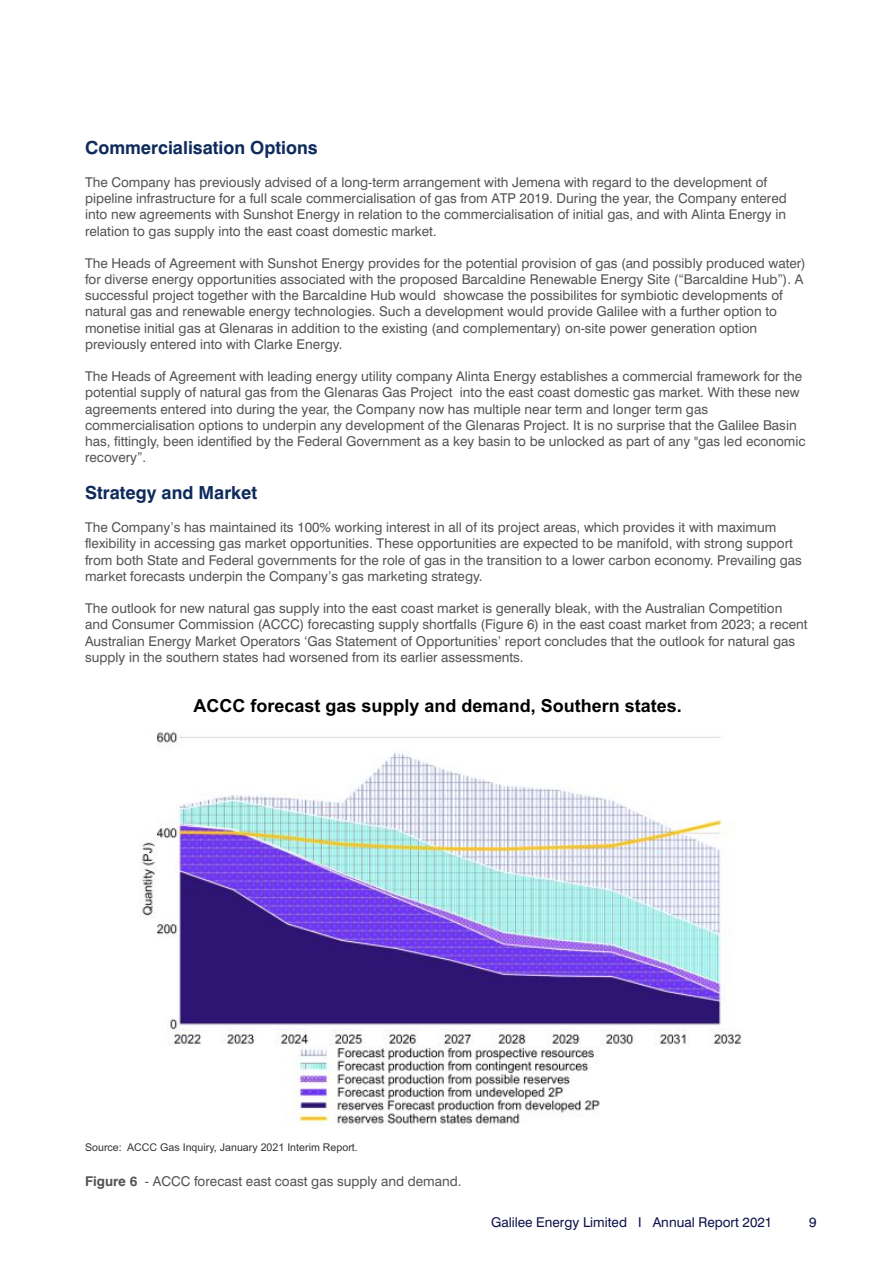
<style>
.page{position:relative;width:893px;height:1263px;background:#fff}
.page>*{position:absolute;margin:0;border:0;box-sizing:border-box;transform-origin:0 0}
.t1{font:700 18px "Arial";color:#000}
.t2{font:700 18px "Swiss 721 BT";color:#0f2b5c}
.t3{font:13.5px/16.2px "Swiss 721 BT";color:#545454}
.t4{font:13.5px "Swiss 721 BT";color:#0f124a}
.t5{font:10.65px "Arial";color:#333}
.s1{font-weight:700}
</style>
<div class="page">
<img style="left:140px;top:731px;width:601px;height:394px">
<h1 class="t2" style="left:85px;top:140px;width:234px">Commercialisation Options</h1>
<p class="t3" style="left:85px;top:175px;width:703px">The Company has previously advised of a long-term arrangement with Jemena with regard to the development of pipeline infrastructure for a full scale commercialisation of gas from ATP 2019. During the year, the Company entered into new agreements with Sunshot Energy in relation to the commercialisation of initial gas, and with Alinta Energy in relation to gas supply into the east coast domestic market.</p>
<p class="t3" style="left:85px;top:256px;width:722px">The Heads of Agreement with Sunshot Energy provides for the potential provision of gas (and possibly produced water) for diverse energy opportunities associated with the proposed Barcaldine Renewable Energy Site (“Barcaldine Hub”). A successful project together with the Barcaldine Hub would showcase the possibilites for symbiotic developments of natural gas and renewable energy technologies. Such a development would provide Galilee with a further option to monetise initial gas at Glenaras in addition to the existing (and complementary) on-site power generation option previously entered into with Clarke Energy.</p>
<p class="t3" style="left:85px;top:370px;width:722px">The Heads of Agreement with leading energy utility company Alinta Energy establishes a commercial framework for the potential supply of natural gas from the Glenaras Gas Project into the east coast domestic gas market. With these new agreements entered into during the year, the Company now has multiple near term and longer term gas commercialisation options to underpin any development of the Glenaras Project. It is no surprise that the Galilee Basin has, fittingly, been identified by the Federal Government as a key basin to be unlocked as part of any "gas led economic recovery”.</p>
<h1 class="t2" style="left:85px;top:485px;width:174px">Strategy and Market</h1>
<p class="t3" style="left:85px;top:521px;width:718px">The Company’s has maintained its 100% working interest in all of its project areas, which provides it with maximum flexibility in accessing gas market opportunities. These opportunities are expected to be manifold, with strong support from both State and Federal governments for the role of gas in the transition to a lower carbon economy. Prevailing gas market forecasts underpin the Company’s gas marketing strategy.</p>
<p class="t3" style="left:85px;top:601px;width:724px">The outlook for new natural gas supply into the east coast market is generally bleak, with the Australian Competition and Consumer Commission (ACCC) forecasting supply shortfalls (Figure 6) in the east coast market from 2023; a recent Australian Energy Market Operators ‘Gas Statement of Opportunities’ report concludes that the outlook for natural gas supply in the southern states had worsened from its earlier assessments.</p>
<h1 class="t1" style="left:194px;top:699px;width:490px">ACCC forecast gas supply and demand, Southern states.</h1>
<p class="t5" style="left:85px;top:1143px;width:274px">Source: ACCC Gas Inquiry, January 2021 Interim Report.</p>
<p class="t3" style="left:85px;top:1174px;width:378px"><span class="s1">Figure 6</span> - ACCC forecast east coast gas supply and demand.</p>
<p class="t4" style="left:491px;top:1217px;width:283px">Galilee Energy Limited I Annual Report 2021</p>
<p class="t4" style="left:809px;top:1217px;width:9px">9</p>
</div>
